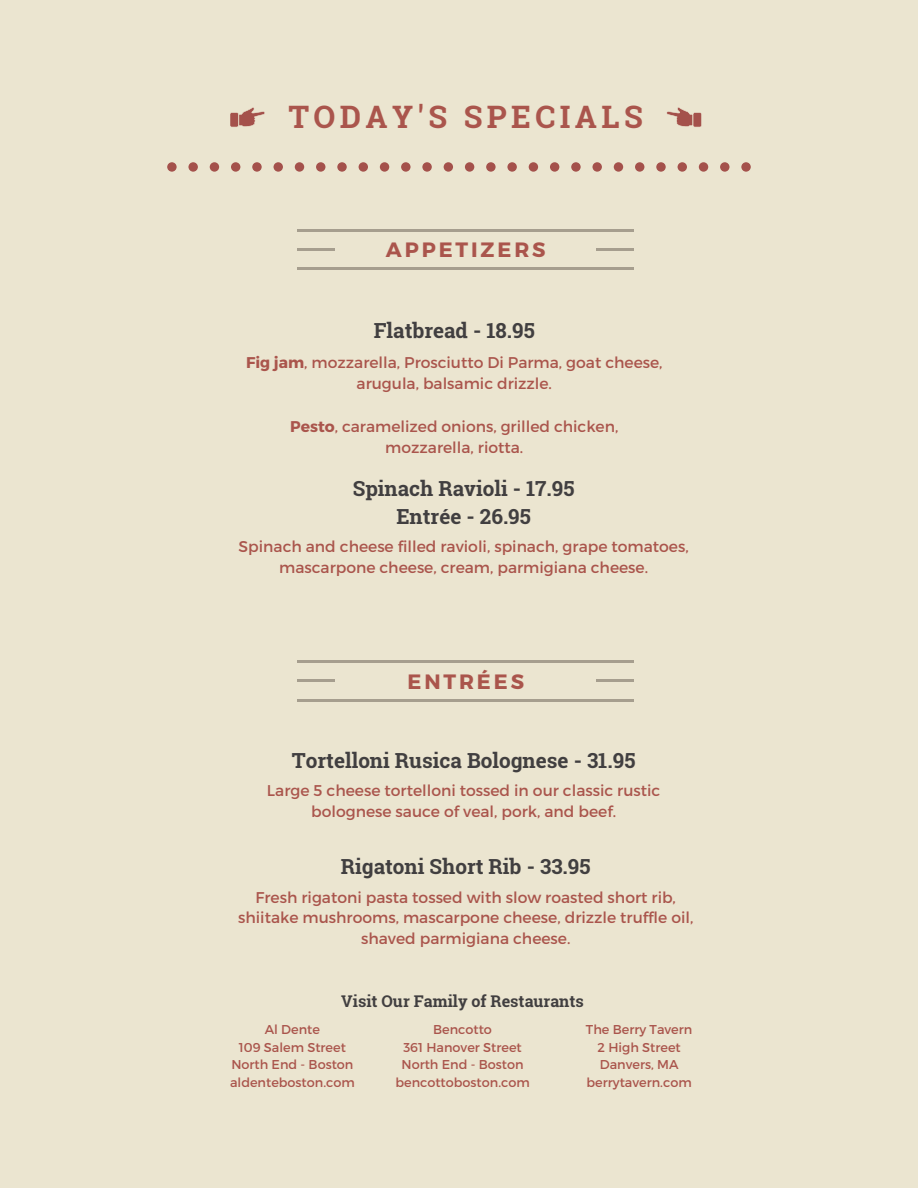
<style>
.page{position:relative;width:918px;height:1188px;background:#ebe5d0}
.page>*{position:absolute;margin:0;border:0;box-sizing:border-box;transform-origin:0 0}
.t1{font:700 30.9px "Roboto Slab";letter-spacing:.14em;color:#aa554c}
.t2{font:700 20.7px/27.8px "Roboto Slab";color:#413f40;text-align:center}
.t3{font:700 20.7px "Montserrat";letter-spacing:.14em;color:#aa554c}
.t4{font:700 16.2px "Roboto Slab";color:#413f40}
.t5{font:15.6px/20.7px "Montserrat";color:#aa554c;text-align:center}
.t6{font:12.75px/17.5px "Montserrat";color:#aa554c;text-align:center}
.s1{font-weight:700}
</style>
<div class="page">
<hr style="left:298px;top:680px;width:37px;height:2px;background:#a69e8e">
<hr style="left:597px;top:680px;width:37px;height:2px;background:#a69e8e">
<hr style="left:298px;top:661px;width:336px;height:2px;background:#a69e8e">
<hr style="left:298px;top:699px;width:336px;height:2px;background:#a69e8e">
<hr style="left:298px;top:249px;width:37px;height:2px;background:#a69e8e">
<hr style="left:597px;top:249px;width:37px;height:2px;background:#a69e8e">
<hr style="left:298px;top:230px;width:336px;height:2px;background:#a69e8e">
<hr style="left:298px;top:268px;width:336px;height:2px;background:#a69e8e">
<div style="left:167px;top:162px;width:10px;height:9px;background:#a4514b;border-radius:50%"></div>
<div style="left:188px;top:162px;width:10px;height:9px;background:#a4514b;border-radius:50%"></div>
<div style="left:210px;top:162px;width:9px;height:9px;background:#a4514b;border-radius:50%"></div>
<div style="left:231px;top:162px;width:9px;height:9px;background:#a4514b;border-radius:50%"></div>
<div style="left:252px;top:162px;width:10px;height:9px;background:#a4514b;border-radius:50%"></div>
<div style="left:274px;top:162px;width:9px;height:9px;background:#a4514b;border-radius:50%"></div>
<div style="left:295px;top:162px;width:9px;height:9px;background:#a4514b;border-radius:50%"></div>
<div style="left:316px;top:162px;width:9px;height:9px;background:#a4514b;border-radius:50%"></div>
<div style="left:337px;top:162px;width:10px;height:9px;background:#a4514b;border-radius:50%"></div>
<div style="left:359px;top:162px;width:9px;height:9px;background:#a4514b;border-radius:50%"></div>
<div style="left:380px;top:162px;width:9px;height:9px;background:#a4514b;border-radius:50%"></div>
<div style="left:401px;top:162px;width:10px;height:9px;background:#a4514b;border-radius:50%"></div>
<div style="left:422px;top:162px;width:10px;height:9px;background:#a4514b;border-radius:50%"></div>
<div style="left:444px;top:162px;width:9px;height:9px;background:#a4514b;border-radius:50%"></div>
<div style="left:465px;top:162px;width:9px;height:9px;background:#a4514b;border-radius:50%"></div>
<div style="left:486px;top:162px;width:10px;height:9px;background:#a4514b;border-radius:50%"></div>
<div style="left:507px;top:162px;width:10px;height:9px;background:#a4514b;border-radius:50%"></div>
<div style="left:529px;top:162px;width:9px;height:9px;background:#a4514b;border-radius:50%"></div>
<div style="left:550px;top:162px;width:9px;height:9px;background:#a4514b;border-radius:50%"></div>
<div style="left:571px;top:162px;width:10px;height:9px;background:#a4514b;border-radius:50%"></div>
<div style="left:593px;top:162px;width:9px;height:9px;background:#a4514b;border-radius:50%"></div>
<div style="left:614px;top:162px;width:9px;height:9px;background:#a4514b;border-radius:50%"></div>
<div style="left:635px;top:162px;width:9px;height:9px;background:#a4514b;border-radius:50%"></div>
<div style="left:656px;top:162px;width:10px;height:9px;background:#a4514b;border-radius:50%"></div>
<div style="left:678px;top:162px;width:9px;height:9px;background:#a4514b;border-radius:50%"></div>
<div style="left:699px;top:162px;width:9px;height:9px;background:#a4514b;border-radius:50%"></div>
<div style="left:720px;top:162px;width:10px;height:9px;background:#a4514b;border-radius:50%"></div>
<div style="left:741px;top:162px;width:10px;height:9px;background:#a4514b;border-radius:50%"></div>
<svg style="left:666px;top:107px;width:35px;height:20px"></svg>
<svg style="left:230px;top:107px;width:35px;height:20px"></svg>
<h1 class="t1" style="left:288px;top:96px;width:356px">TODAY'S SPECIALS</h1>
<h2 class="t3" style="left:386px;top:237px;width:161px">APPETIZERS</h2>
<h2 class="t2" style="left:374px;top:316px;width:162px">Flatbread - 18.95</h2>
<p class="t5" style="left:246px;top:351px;width:418px;line-height:21.3px"><span class="s1">Fig jam</span>, mozzarella, Prosciutto Di Parma, goat cheese, arugula, balsamic drizzle.</p>
<p class="t5" style="left:290px;top:415px;width:330px;line-height:21.3px"><span class="s1">Pesto</span>, caramelized onions, grilled chicken, mozzarella, riotta.</p>
<h2 class="t2" style="left:353px;top:474px;width:223px">Spinach Ravioli - 17.95<br>Entrée - 26.95</h2>
<p class="t5" style="left:239px;top:536px;width:452px">Spinach and cheese filled ravioli, spinach, grape tomatoes, mascarpone cheese, cream, parmigiana cheese.</p>
<h2 class="t3" style="left:408px;top:668px;width:118px">ENTRÉES</h2>
<h2 class="t2" style="left:292px;top:746px;width:345px">Tortelloni Rusica Bolognese - 31.95</h2>
<p class="t5" style="left:267px;top:780px;width:395px">Large 5 cheese tortelloni tossed in our classic rustic bolognese sauce of veal, pork, and beef.</p>
<h2 class="t2" style="left:341px;top:852px;width:251px">Rigatoni Short Rib - 33.95</h2>
<p class="t5" style="left:238px;top:887px;width:457px">Fresh rigatoni pasta tossed with slow roasted short rib, shiitake mushrooms, mascarpone cheese, drizzle truffle oil, shaved parmigiana cheese.</p>
<p class="t4" style="left:341px;top:990px;width:244px">Visit Our Family of Restaurants</p>
<p class="t6" style="left:230px;top:1021px;width:126px">Al Dente<br>109 Salem Street<br>North End - Boston aldenteboston.com</p>
<p class="t6" style="left:395px;top:1021px;width:136px">Bencotto<br>361 Hanover Street<br>North End - Boston bencottoboston.com</p>
<p class="t6" style="left:586px;top:1021px;width:108px">The Berry Tavern<br>2 High Street<br>Danvers, MA berrytavern.com</p>
</div>
